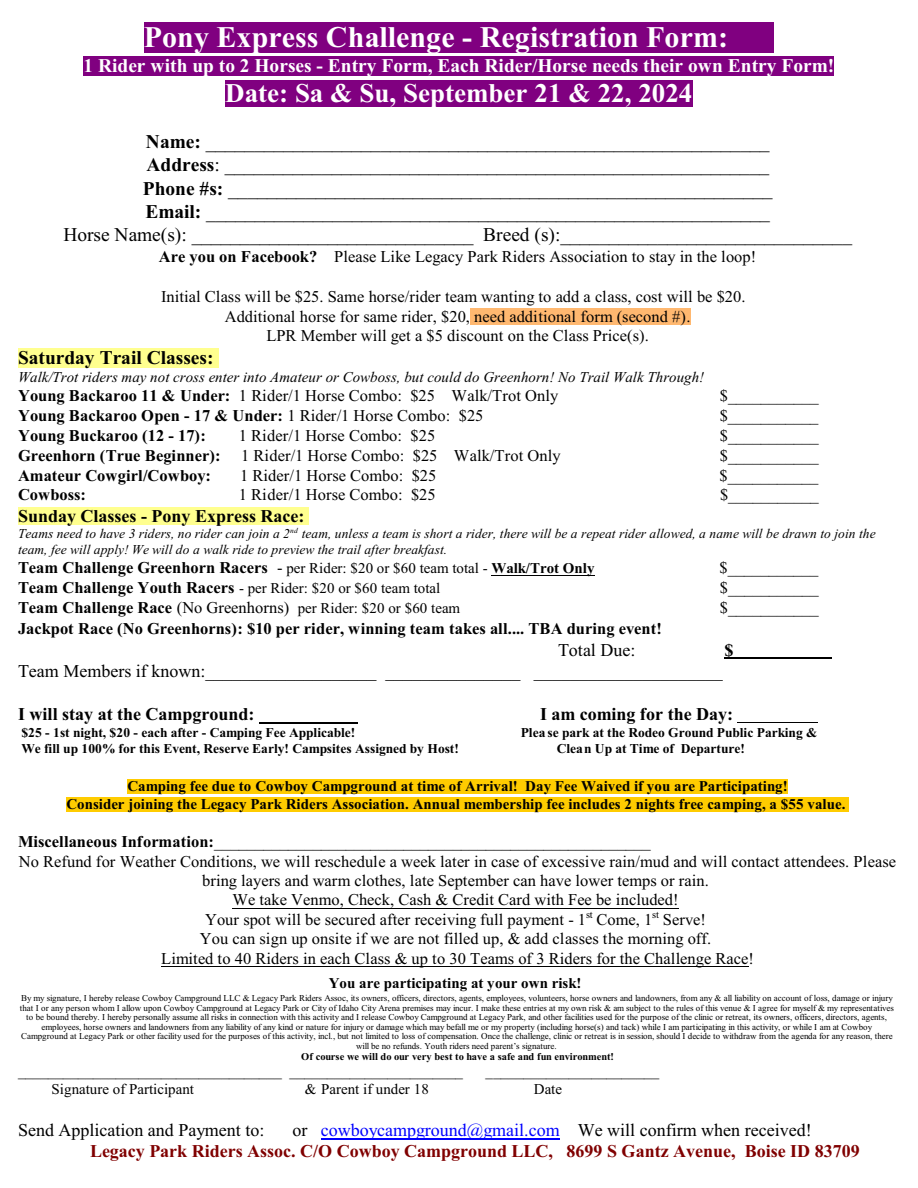
<style>
.page{position:relative;width:918px;height:1188px;background:#fff}
.page>*{position:absolute;margin:0;border:0;box-sizing:border-box;transform-origin:0 0}
.t1{font:700 30px "Times New Roman";color:#fff}
.t2{font:700 27px "Times New Roman";color:#fff}
.t3{font:19.5px/23.2px "Times New Roman";color:#000;text-align:center}
.t4{font:700 19.5px "Times New Roman";color:#fff}
.t5{font:700 19.5px "Times New Roman";color:#000}
.t6{font:700 18px/21.6px "Times New Roman";color:#800000}
.t7{font:18px "Times New Roman";color:#000}
.t8{font:700 18px "Times New Roman";color:#000}
.t9{font:16.5px/19.5px "Times New Roman";color:#000;text-align:center}
.t10{font:700 16.5px "Times New Roman";color:#000}
.t11{font:15px "Times New Roman";color:#000}
.t12{font:700 15px/17.4px "Times New Roman";color:#000;text-align:center}
.t13{font:italic 15px "Times New Roman";color:#000}
.t14{font:italic 13.5px/16.2px "Times New Roman";color:#000}
.t15{font:700 13.5px "Times New Roman";color:#000}
.t16{font:700 10.5px "Times New Roman";color:#000}
.t17{font:9px/9.6px "Times New Roman";color:#000;text-align:center}
.s1{font-weight:700}
.s2{font-weight:400}
.s3{font-weight:400;font-size:15px}
.s4{font-size:15px}
.s5{font-weight:700;font-size:16.5px}
.s6{font-size:16.5px}
.s7{font-weight:400;color:#000}
.s8{font-weight:400;color:#00f}
</style>
<div class="page">
<div style="left:144px;top:23px;width:630px;height:30px;background:#800080"></div>
<div style="left:84px;top:56px;width:750px;height:20px;background:#800080"></div>
<div style="left:225px;top:80px;width:323px;height:27px;background:#800080"></div>
<div style="left:548px;top:80px;width:144px;height:27px;background:#800080"></div>
<div style="left:471px;top:308px;width:220px;height:17px;background:#ffb870"></div>
<div style="left:18px;top:348px;width:201px;height:20px;background:#ffff8f"></div>
<div style="left:18px;top:507px;width:291px;height:18px;background:#ffff8f"></div>
<hr style="left:492px;top:576px;width:103px;height:1px;background:#000">
<hr style="left:724px;top:657px;width:108px;height:1px;background:#000">
<hr style="left:724px;top:659px;width:108px;height:1px;background:#000">
<hr style="left:259px;top:722px;width:99px;height:1px;background:#000">
<hr style="left:737px;top:722px;width:81px;height:1px;background:#000">
<div style="left:127px;top:779px;width:661px;height:15px;background:#fc0"></div>
<div style="left:66px;top:797px;width:783px;height:15px;background:#fc0"></div>
<hr style="left:232px;top:908px;width:447px;height:1px;background:#000">
<hr style="left:161px;top:966px;width:588px;height:1px;background:#000">
<hr style="left:321px;top:1138px;width:239px;height:1px;background:#00f">
<h1 class="t1" style="left:144px;top:26px;width:586px">Pony Express Challenge - Registration Form:</h1>
<h3 class="t4" style="left:84px;top:59px;width:752px">1 Rider with up to 2 Horses - Entry Form, Each Rider/Horse needs their own Entry Form!</h3>
<h2 class="t2" style="left:225px;top:84px;width:469px">Date: Sa &amp; Su, September 21 &amp; 22, 2024</h2>
<p class="t3" style="left:63px;top:132px;width:790px"><span class="s1">Name:</span> __________________________________________________________<br><span class="s1">Address</span>: ________________________________________________________<br><span class="s1">Phone #s:</span> ________________________________________________________<br><span class="s1">Email:</span> __________________________________________________________<br>Horse Name(s): _____________________________ Breed (s):______________________________</p>
<h3 class="t9" style="left:159px;top:248px;width:599px"><span class="s1">Are you on Facebook?</span> Please Like Legacy Park Riders Association to stay in the loop!</h3>
<h3 class="t9" style="left:161px;top:289px;width:586px">Initial Class will be $25. Same horse/rider team wanting to add a class, cost will be $20.<br>Additional horse for same rider, $20, need additional form (second #).<br>LPR Member will get a $5 discount on the Class Price(s).</h3>
<h3 class="t5" style="left:18px;top:351px;width:197px">Saturday Trail Classes:</h3>
<h3 class="t13" style="left:18px;top:372px;width:688px">Walk/Trot riders may not cross enter into Amateur or Cowboss, but could do Greenhorn! No Trail Walk Through!</h3>
<h3 class="t9" style="left:18px;top:388px;width:542px"><span class="s1">Young Backaroo 11 &amp; Under:</span> 1 Rider/1 Horse Combo: $25 Walk/Trot Only</h3>
<h3 class="t9" style="left:720px;top:388px;width:100px">$___________</h3>
<h3 class="t10" style="left:18px;top:410px;width:467px">Young Backaroo Open - 17 &amp; Under: <span class="s2">1 Rider/1 Horse Combo: $25</span></h3>
<h3 class="t9" style="left:720px;top:408px;width:100px">$___________</h3>
<h3 class="t10" style="left:18px;top:430px;width:189px">Young Buckaroo (12 - 17):</h3>
<h3 class="t9" style="left:239px;top:427px;width:198px">1 Rider/1 Horse Combo: $25</h3>
<h3 class="t9" style="left:720px;top:427px;width:100px">$___________</h3>
<h3 class="t10" style="left:18px;top:450px;width:204px">Greenhorn (True Beginner):</h3>
<h3 class="t9" style="left:241px;top:447px;width:321px">1 Rider/1 Horse Combo: $25 Walk/Trot Only</h3>
<h3 class="t9" style="left:720px;top:447px;width:100px">$___________</h3>
<h3 class="t10" style="left:18px;top:469px;width:195px">Amateur Cowgirl/Cowboy:</h3>
<h3 class="t9" style="left:240px;top:467px;width:198px">1 Rider/1 Horse Combo: $25</h3>
<h3 class="t9" style="left:720px;top:467px;width:100px">$___________</h3>
<h3 class="t10" style="left:18px;top:489px;width:70px">Cowboss:</h3>
<h3 class="t9" style="left:239px;top:487px;width:199px">1 Rider/1 Horse Combo: $25</h3>
<h3 class="t9" style="left:720px;top:487px;width:100px">$___________</h3>
<h3 class="t8" style="left:18px;top:509px;width:288px">Sunday Classes - Pony Express Race:</h3>
<h3 class="t14" style="left:18px;top:527px;width:859px">Teams need to have 3 riders, no rider can join a 2<sup>nd</sup> team, unless a team is short a rider, there will be a repeat rider allowed, a name will be drawn to join the team, fee will apply! We will do a walk ride to preview the trail after breakfast.</h3>
<h3 class="t10" style="left:18px;top:562px;width:578px">Team Challenge Greenhorn Racers <span class="s2">-</span> <span class="s3">per Rider: $20 or $60 team total -</span> <span class="s4">Walk/Trot Only</span></h3>
<h3 class="t9" style="left:720px;top:560px;width:100px">$___________</h3>
<h3 class="t11" style="left:18px;top:583px;width:424px"><span class="s5">Team Challenge Youth Racers</span> - per Rider: $20 or $60 team total</h3>
<h3 class="t9" style="left:720px;top:580px;width:100px">$___________</h3>
<h3 class="t11" style="left:18px;top:603px;width:444px"><span class="s5">Team Challenge Race</span> <span class="s6">(No Greenhorns)</span> per Rider: $20 or $60 team</h3>
<h3 class="t9" style="left:720px;top:599px;width:100px">$___________</h3>
<h3 class="t10" style="left:18px;top:623px;width:646px">Jackpot Race (No Greenhorns): $10 per rider, winning team takes all.... TBA during event!</h3>
<h3 class="t7" style="left:558px;top:643px;width:79px">Total Due:</h3>
<h3 class="t8" style="left:724px;top:643px;width:10px">$</h3>
<h3 class="t7" style="left:18px;top:664px;width:706px">Team Members if known:___________________ _______________ _____________________</h3>
<h3 class="t8" style="left:18px;top:707px;width:238px">I will stay at the Campground:</h3>
<h3 class="t8" style="left:540px;top:707px;width:195px">I am coming for the Day:</h3>
<h3 class="t15" style="left:21px;top:728px;width:335px">$25 - 1st night, $20 - each after - Camping Fee Applicable!</h3>
<h3 class="t15" style="left:521px;top:728px;width:298px">Plea se park at the Rodeo Ground Public Parking &amp;</h3>
<h3 class="t15" style="left:21px;top:744px;width:439px">We fill up 100% for this Event, Reserve Early! Campsites Assigned by Host!</h3>
<h3 class="t15" style="left:557px;top:744px;width:190px">Clean Up at Time of Departure!</h3>
<h3 class="t12" style="left:66px;top:779px;width:781px">Camping fee due to Cowboy Campground at time of Arrival! Day Fee Waived if you are Participating!<br>Consider joining the Legacy Park Riders Association. Annual membership fee includes 2 nights free camping, a $55 value.</h3>
<h3 class="t9" style="left:18px;top:833px;width:634px"><span class="s1">Miscellaneous Information:</span>_____________________________________________________</h3>
<h3 class="t9" style="left:19px;top:853px;width:879px">No Refund for Weather Conditions, we will reschedule a week later in case of excessive rain/mud and will contact attendees. Please</h3>
<h3 class="t9" style="left:202px;top:872px;width:508px">bring layers and warm clothes, late September can have lower temps or rain.</h3>
<h3 class="t9" style="left:232px;top:892px;width:448px">We take Venmo, Check, Cash &amp; Credit Card with Fee be included!</h3>
<h3 class="t9" style="left:205px;top:911px;width:502px">Your spot will be secured after receiving full payment - 1<sup>st</sup> Come, 1<sup>st</sup> Serve!</h3>
<h3 class="t9" style="left:200px;top:931px;width:513px">You can sign up onsite if we are not filled up, &amp; add classes the morning off.</h3>
<h3 class="t9" style="left:161px;top:950px;width:594px">Limited to 40 Riders in each Class &amp; up to 30 Teams of 3 Riders for the Challenge Race!</h3>
<h3 class="t12" style="left:329px;top:976px;width:254px">You are participating at your own risk!</h3>
<p class="t17" style="left:20px;top:994px;width:876px">By my signature, I hereby release Cowboy Campground LLC &amp; Legacy Park Riders Assoc, its owners, officers, directors, agents, employees, volunteers, horse owners and landowners, from any &amp; all liability on account of loss, damage or injury that I or any person whom I allow upon Cowboy Campground at Legacy Park or City of Idaho City Arena premises may incur. I make these entries at my own risk &amp; am subject to the rules of this venue &amp; I agree for myself &amp; my representatives to be bound thereby. I hereby personally assume all risks in connection with this activity and I release Cowboy Campground at Legacy Park, and other facilities used for the purpose of the clinic or retreat, its owners, officers, directors, agents, employees, horse owners and landowners from any liability of any kind or nature for injury or damage which may befall me or my property (including horse(s) and tack) while I am participating in this activity, or while I am at Cowboy Campground at Legacy Park or other facility used for the purposes of this activity, incl., but not limited to loss of compensation. Once the challenge, clinic or retreat is in session, should I decide to withdraw from the agenda for any reason, there will be no refunds. Youth riders need parent’s signature.</p>
<p class="t16" style="left:301px;top:1053px;width:314px">Of course we will do our very best to have a safe and fun environment!</p>
<h3 class="t11" style="left:18px;top:1066px;width:447px">___________________________________ _______________________</h3>
<h3 class="t11" style="left:486px;top:1066px;width:175px">_______________________</h3>
<h3 class="t11" style="left:52px;top:1083px;width:144px">Signature of Participant</h3>
<h3 class="t11" style="left:305px;top:1083px;width:125px">&amp; Parent if under 18</h3>
<h3 class="t11" style="left:534px;top:1083px;width:30px">Date</h3>
<h3 class="t7" style="left:18px;top:1123px;width:248px">Send Application and Payment to:</h3>
<h3 class="t6" style="left:90px;top:1121px;width:771px;text-indent:202px"><span class="s7">or</span> <span class="s8">cowboycampground@gmail.com</span> <span class="s7">We will confirm when received!<br></span>Legacy Park Riders Assoc. C/O Cowboy Campground LLC, 8699 S Gantz Avenue, Boise ID 83709</h3>
</div>
